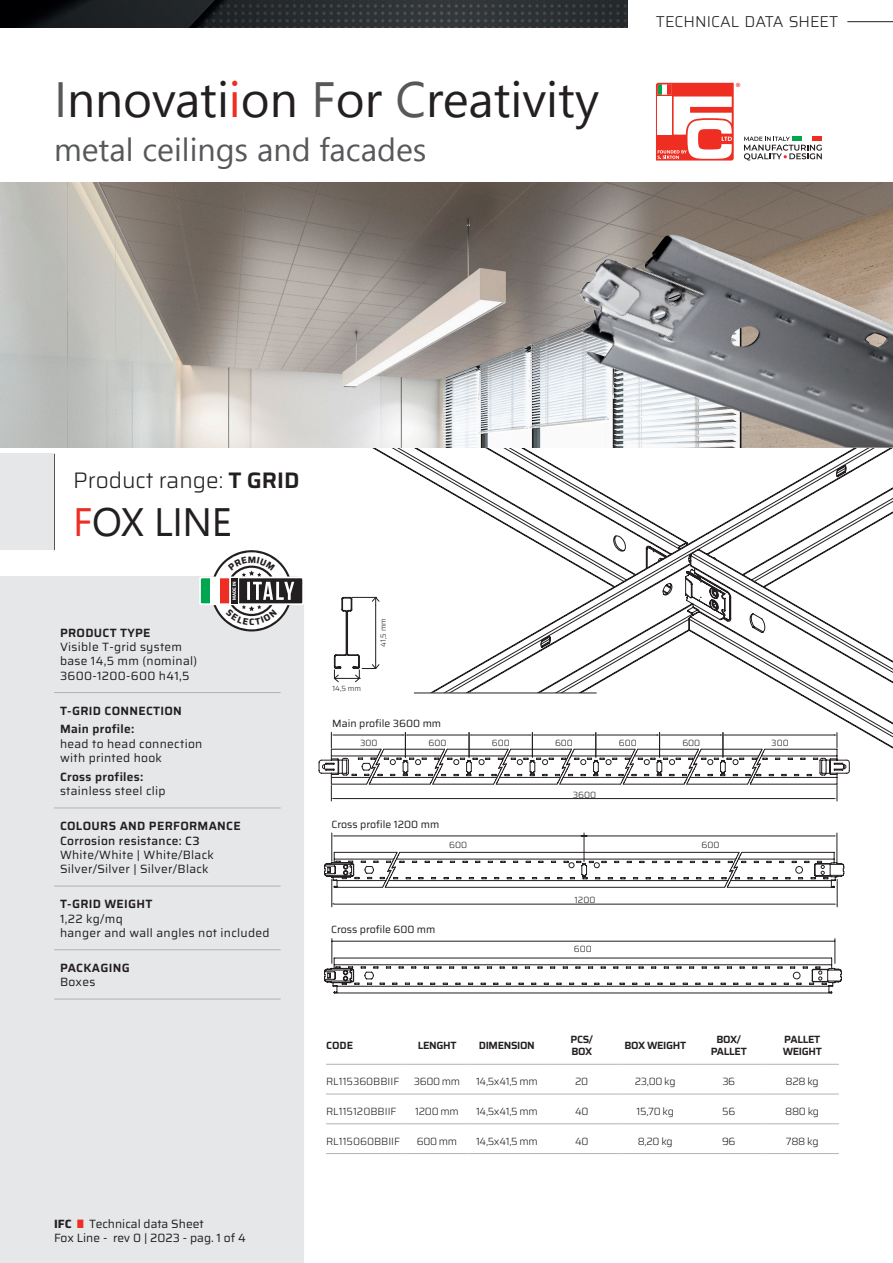
<style>
.page{position:relative;width:893px;height:1263px;background:#fff}
.page>*{position:absolute;margin:0;border:0;box-sizing:border-box;transform-origin:0 0}
.t1{font:49.5px "Segoe UI Emoji";color:#231f20}
.t2{font:32.25px "Segoe UI Emoji";color:#57585a}
.t3{font:300 22.5px "Saira";color:#231f20}
.t4{font:300 15.75px "Saira";color:#231f20}
.t5{font:12px "Saira";letter-spacing:.025em;color:#231f20}
.t6{font:600 12px "Saira";letter-spacing:.025em;color:#231f20}
.t7{font:12px "Saira";color:#231f20}
.t8{font:500 12px "Saira";letter-spacing:.025em;color:#231f20}
.t9{font:300 10.5px "Saira";letter-spacing:-.03em;color:#231f20}
.t10{font:600 10.5px "Saira";letter-spacing:-.03em;color:#231f20}
.t11{font:10.5px "Saira";color:#231f20}
.t12{font:300 10.5px "Saira";color:#231f20}
.t13{font:600 10.5px "Saira";color:#231f20}
.t14{font:700 9.3px "Saira";color:#231f20}
.t15{font:300 9px "Saira";color:#231f20}
.t16{font:300 7.5px "Saira";color:#231f20}
.s1{font-weight:600}
.s2{font-weight:700}
.s3{color:#ee2e22}
</style>
<div class="page">
<svg style="left:319px;top:447px;width:574px;height:320px"></svg>
<div style="left:0;top:576px;width:304px;height:687px;background:#e6e7e9"></div>
<img style="left:0;top:182px;width:893px;height:265px">
<svg style="left:324px;top:833px;width:520px;height:74px"></svg>
<svg style="left:324px;top:939px;width:518px;height:54px"></svg>
<hr style="left:332px;top:941px;width:503px;height:1px;background:#231f20">
<svg style="left:319px;top:732px;width:530px;height:69px"></svg>
<svg style="left:334px;top:597px;width:45px;height:85px"></svg>
<hr style="left:414px;top:693px;width:183px;height:1px;background:#231f20">
<img style="left:579px;top:235px;width:314px;height:212px">
<svg style="left:199px;top:576px;width:105px;height:29px"></svg>
<svg style="left:656px;top:83px;width:166px;height:78px"></svg>
<hr style="left:847px;top:21px;width:46px;height:1px;background:#231f20">
<img style="left:0;top:0;width:628px;height:27px">
<hr style="left:53px;top:454px;width:2px;height:96px;background:#231f20">
<div style="left:0;top:454px;width:53px;height:96px;background:#e6e7e9"></div>
<hr style="left:54px;top:692px;width:227px;height:1px;background:#b2b3b7">
<hr style="left:54px;top:808px;width:227px;height:1px;background:#b2b3b7">
<hr style="left:54px;top:886px;width:227px;height:1px;background:#b2b3b7">
<hr style="left:54px;top:949px;width:227px;height:1px;background:#b2b3b7">
<hr style="left:54px;top:999px;width:227px;height:1px;background:#b2b3b7">
<hr style="left:326px;top:1064px;width:79px;height:1px;background:#b2b3b7">
<hr style="left:405px;top:1064px;width:64px;height:1px;background:#b2b3b7">
<hr style="left:469px;top:1064px;width:76px;height:1px;background:#b2b3b7">
<hr style="left:545px;top:1064px;width:73px;height:1px;background:#b2b3b7">
<hr style="left:618px;top:1064px;width:74px;height:1px;background:#b2b3b7">
<hr style="left:692px;top:1064px;width:73px;height:1px;background:#b2b3b7">
<hr style="left:765px;top:1064px;width:74px;height:1px;background:#b2b3b7">
<hr style="left:326px;top:1094px;width:79px;height:1px;background:#b2b3b7">
<hr style="left:405px;top:1094px;width:64px;height:1px;background:#b2b3b7">
<hr style="left:469px;top:1094px;width:76px;height:1px;background:#b2b3b7">
<hr style="left:545px;top:1094px;width:73px;height:1px;background:#b2b3b7">
<hr style="left:618px;top:1094px;width:74px;height:1px;background:#b2b3b7">
<hr style="left:692px;top:1094px;width:73px;height:1px;background:#b2b3b7">
<hr style="left:765px;top:1094px;width:74px;height:1px;background:#b2b3b7">
<hr style="left:326px;top:1123px;width:79px;height:1px;background:#b2b3b7">
<hr style="left:405px;top:1123px;width:64px;height:1px;background:#b2b3b7">
<hr style="left:469px;top:1123px;width:76px;height:1px;background:#b2b3b7">
<hr style="left:545px;top:1123px;width:73px;height:1px;background:#b2b3b7">
<hr style="left:618px;top:1123px;width:74px;height:1px;background:#b2b3b7">
<hr style="left:692px;top:1123px;width:73px;height:1px;background:#b2b3b7">
<hr style="left:765px;top:1123px;width:74px;height:1px;background:#b2b3b7">
<hr style="left:326px;top:1153px;width:79px;height:1px;background:#b2b3b7">
<hr style="left:405px;top:1153px;width:64px;height:1px;background:#b2b3b7">
<hr style="left:469px;top:1153px;width:76px;height:1px;background:#b2b3b7">
<hr style="left:545px;top:1153px;width:73px;height:1px;background:#b2b3b7">
<hr style="left:618px;top:1153px;width:74px;height:1px;background:#b2b3b7">
<hr style="left:692px;top:1153px;width:73px;height:1px;background:#b2b3b7">
<hr style="left:765px;top:1153px;width:74px;height:1px;background:#b2b3b7">
<svg style="left:201px;top:550px;width:101px;height:81px"></svg>
<p class="t1" style="left:67px;top:69px;width:299px">■■□❖ ▼ □■ □</p>
<p class="t1" style="left:494px;top:69px;width:83px">▼❖▼</p>
<p class="t2" style="left:182px;top:129px;width:111px">●■ ▲ ■</p>
<p class="t4" style="left:656px;top:10px;width:184px">TECHNICAL DATA SHEET</p>
<p class="t3" style="left:73px;top:463px;width:228px">Product range: <span class="s1">T GRID</span></p>
<p class="t14" style="left:249px;top:615px;width:7px">C</p>
<p class="t6" style="left:60px;top:623px;width:92px">PRODUCT TYPE</p>
<p class="t5" style="left:60px;top:638px;width:124px">Visible T-grid system</p>
<p class="t5" style="left:60px;top:652px;width:139px">base 14,5 mm (nominal)</p>
<p class="t5" style="left:60px;top:667px;width:131px">3600-1200-600 h41,5</p>
<p class="t6" style="left:60px;top:701px;width:123px">T-GRID CONNECTION</p>
<p class="t6" style="left:60px;top:720px;width:76px">Main profile:</p>
<p class="t5" style="left:60px;top:734px;width:144px">head to head connection</p>
<p class="t5" style="left:60px;top:749px;width:104px">with printed hook</p>
<p class="t6" style="left:60px;top:767px;width:85px">Cross profiles:</p>
<p class="t5" style="left:60px;top:782px;width:107px">stainless steel clip</p>
<p class="t6" style="left:60px;top:817px;width:182px">COLOURS AND PERFORMANCE</p>
<p class="t8" style="left:60px;top:831px;width:141px">Corrosion resistance: C3</p>
<p class="t5" style="left:60px;top:846px;width:155px">White/White | White/Black</p>
<p class="t5" style="left:60px;top:860px;width:150px">Silver/Silver | Silver/Black</p>
<p class="t6" style="left:60px;top:895px;width:94px">T-GRID WEIGHT</p>
<p class="t5" style="left:60px;top:909px;width:64px">1,22 kg/mq</p>
<p class="t5" style="left:60px;top:924px;width:211px">hanger and wall angles not included</p>
<p class="t6" style="left:60px;top:958px;width:71px">PACKAGING</p>
<p class="t5" style="left:60px;top:973px;width:37px">Boxes</p>
<p class="t7" style="left:54px;top:1214px;width:151px"><span class="s2">IFC</span> <span class="s3">|</span> Technical data Sheet</p>
<p class="t7" style="left:54px;top:1229px;width:193px">Fox Line - rev 0 | 2023 - pag. 1 of 4</p>
<p class="t16" style="left:332px;top:682px;width:30px">14,5 mm</p>
<p class="t16" style="left:378px;top:647px;width:30px;rotate:-90deg">41,5 mm</p>
<p class="t11" style="left:332px;top:715px;width:110px">Main profile 3600 mm</p>
<p class="t15" style="left:360px;top:736px;width:19px">300</p>
<p class="t15" style="left:428px;top:736px;width:19px">600</p>
<p class="t15" style="left:492px;top:736px;width:19px">600</p>
<p class="t15" style="left:555px;top:736px;width:19px">600</p>
<p class="t15" style="left:619px;top:736px;width:19px">600</p>
<p class="t15" style="left:682px;top:736px;width:19px">600</p>
<p class="t15" style="left:771px;top:736px;width:19px">300</p>
<p class="t11" style="left:331px;top:816px;width:109px">Cross profile 1200 mm</p>
<p class="t15" style="left:573px;top:788px;width:25px">3600</p>
<p class="t15" style="left:449px;top:838px;width:19px">600</p>
<p class="t15" style="left:702px;top:838px;width:19px">600</p>
<p class="t11" style="left:331px;top:922px;width:106px">Cross profile 600 mm</p>
<p class="t15" style="left:575px;top:893px;width:22px">1200</p>
<p class="t15" style="left:574px;top:942px;width:19px">600</p>
<p class="t13" style="left:326px;top:1037px;width:29px">CODE</p>
<p class="t10" style="left:418px;top:1037px;width:40px">LENGHT</p>
<p class="t10" style="left:479px;top:1037px;width:58px">DIMENSION</p>
<p class="t10" style="left:570px;top:1031px;width:24px">PCS/</p>
<p class="t10" style="left:571px;top:1043px;width:22px">BOX</p>
<p class="t10" style="left:624px;top:1037px;width:63px">BOX WEIGHT</p>
<p class="t10" style="left:716px;top:1031px;width:26px">BOX/</p>
<p class="t10" style="left:711px;top:1043px;width:38px">PALLET</p>
<p class="t10" style="left:784px;top:1031px;width:38px">PALLET</p>
<p class="t10" style="left:783px;top:1043px;width:41px">WEIGHT</p>
<p class="t12" style="left:326px;top:1074px;width:75px">RL115360BBII F</p>
<p class="t9" style="left:414px;top:1074px;width:48px">3600 mm</p>
<p class="t9" style="left:476px;top:1074px;width:63px">14,5x41,5 mm</p>
<p class="t9" style="left:575px;top:1074px;width:15px">20</p>
<p class="t9" style="left:635px;top:1074px;width:42px">23,00 kg</p>
<p class="t9" style="left:722px;top:1074px;width:14px">36</p>
<p class="t9" style="left:786px;top:1074px;width:35px">828 kg</p>
<p class="t12" style="left:326px;top:1103px;width:72px">RL115120BBIIF</p>
<p class="t9" style="left:415px;top:1103px;width:45px">1200 mm</p>
<p class="t9" style="left:476px;top:1103px;width:63px">14,5x41,5 mm</p>
<p class="t9" style="left:575px;top:1103px;width:15px">40</p>
<p class="t9" style="left:637px;top:1103px;width:39px">15,70 kg</p>
<p class="t9" style="left:722px;top:1103px;width:15px">56</p>
<p class="t9" style="left:785px;top:1103px;width:35px">880 kg</p>
<p class="t12" style="left:326px;top:1133px;width:76px">RL115060BBII F</p>
<p class="t9" style="left:417px;top:1133px;width:42px">600 mm</p>
<p class="t9" style="left:476px;top:1133px;width:63px">14,5x41,5 mm</p>
<p class="t9" style="left:575px;top:1133px;width:15px">40</p>
<p class="t9" style="left:638px;top:1133px;width:36px">8,20 kg</p>
<p class="t9" style="left:722px;top:1133px;width:15px">96</p>
<p class="t9" style="left:786px;top:1133px;width:34px">788 kg</p>
</div>
